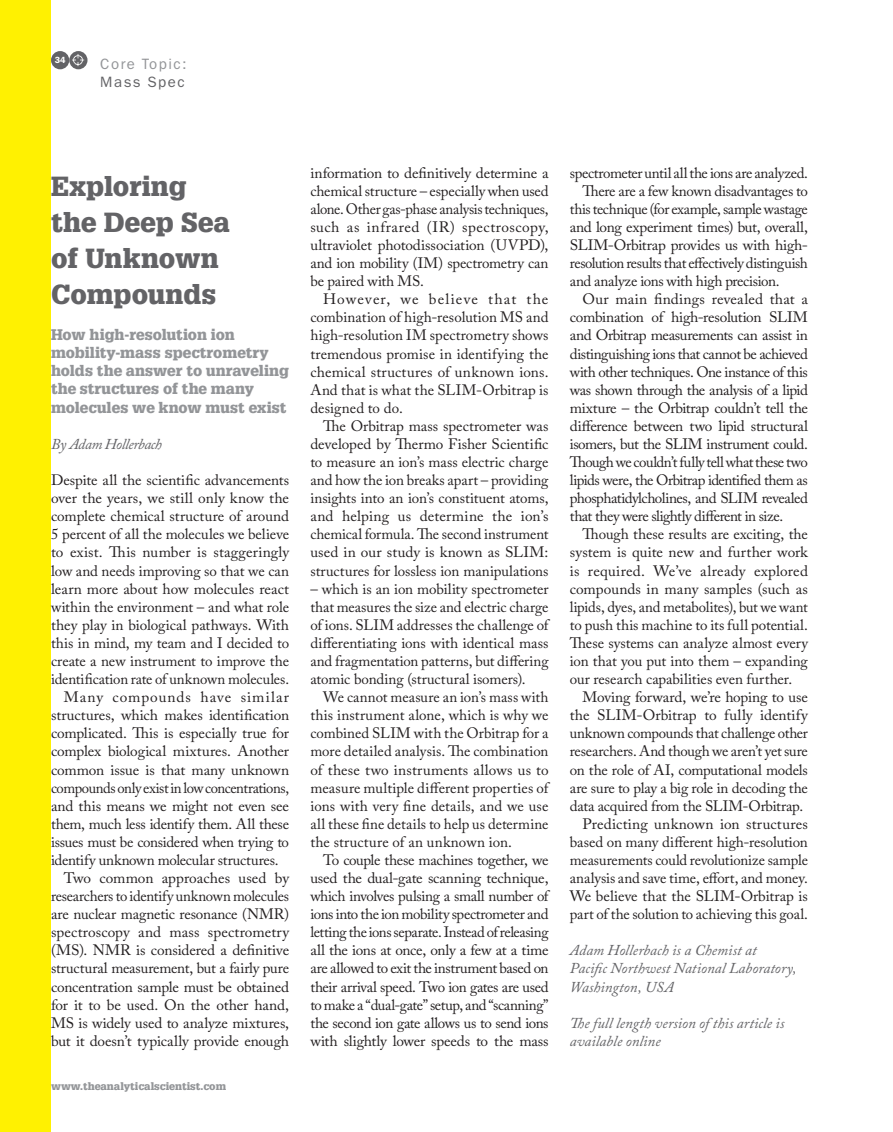
<style>
.page{position:relative;width:893px;height:1132px;background:#fff}
.page>*{position:absolute;margin:0;border:0;box-sizing:border-box;transform-origin:0 0}
.UF-Head{font:900 27px/36.2px "Glypha LT Std";letter-spacing:.005em;color:#636366}
.Copy_-_indent{font:15px/18px "Adobe Caslon Pro";letter-spacing:-.01em;color:#231f20;text-align:justify}
.UF-Subhead-H6_-_50{font:900 15px/18px "Glypha LT Std";color:#939598}
.About_Author{font:italic 15px/18px "Adobe Caslon Pro";letter-spacing:.005em;color:#636366}
.Copy_-_indent-2{font:italic 15px/18px "Adobe Caslon Pro";letter-spacing:.005em;color:#636366}
.Body{font:15px/18px "ITC Franklin Gothic Std";letter-spacing:.1em;color:#939598}
.UF-Subhead-H6_-_50-2{font:italic 15px "Adobe Caslon Pro";letter-spacing:-.03em;color:#636366}
.t1{font:900 10.5px "Glypha LT Std";color:#939598}
.t2{font:600 9px "ITC Franklin Gothic Std";color:#fff}
.s1{color:#636366}
</style>
<div class="page">
<div style="left:51px;top:51px;width:18px;height:18px;background:#636366;border-radius:50%"></div>
<svg style="left:69px;top:51px;width:19px;height:18px"></svg>
<svg style="left:72px;top:54px;width:13px;height:13px"></svg>
<div style="left:0;top:0;width:51px;height:1131px;background:#fff101"></div>
<p class="t2" style="left:55px;top:55px;width:12px">34</p>
<p class="Body" style="left:100px;top:55px;width:88px">Core Topic:<br><span class="s1">Mass Spec</span></p>
<h4 class="UF-Head" style="left:51px;top:168px;width:180px">Exploring the Deep Sea of Unknown<br>Compounds</h4>
<p class="UF-Subhead-H6_-_50" style="left:51px;top:326px;width:240px">How high-resolution ion mobility-mass spectrometry holds the answer to unraveling the structures of the many molecules we know must exist</p>
<p class="UF-Subhead-H6_-_50-2" style="left:51px;top:435px;width:112px">By Adam Hollerbach</p>
<p class="Copy_-_indent" style="left:51px;top:471px;width:240px">Despite all the scientific advancements over the years, we still only know the complete chemical structure of around 5 percent of all the molecules we believe to exist. This number is staggeringly low and needs improving so that we can learn more about how molecules react within the environment – and what role they play in biological pathways. With this in mind, my team and I decided to create a new instrument to improve the identification rate of unknown molecules.</p>
<p class="Copy_-_indent" style="left:51px;top:687px;width:240px;text-indent:13px">Many compounds have similar structures, which makes identification complicated. This is especially true for complex biological mixtures. Another common issue is that many unknown compounds only exist in low concentrations, and this means we might not even see them, much less identify them. All these issues must be considered when trying to identify unknown molecular structures.</p>
<p class="Copy_-_indent" style="left:51px;top:868px;width:240px;text-indent:13px">Two common approaches used by researchers to identify unknown molecules are nuclear magnetic resonance (NMR) spectroscopy and mass spectrometry (MS). NMR is considered a definitive structural measurement, but a fairly pure concentration sample must be obtained for it to be used. On the other hand, MS is widely used to analyze mixtures, but it doesn’t typically provide enough</p>
<p class="t1" style="left:51px;top:1078px;width:176px">www.theanalyticalscientist.com</p>
<p class="Copy_-_indent" style="left:310px;top:163px;width:240px">information to definitively determine a chemical structure – especially when used alone. Other gas-phase analysis techniques, such as infrared (IR) spectroscopy, ultraviolet photodissociation (UVPD), and ion mobility (IM) spectrometry can be paired with MS.</p>
<p class="Copy_-_indent" style="left:310px;top:290px;width:240px;text-indent:13px">However, we believe that the combination of high-resolution MS and high-resolution IM spectrometry shows tremendous promise in identifying the chemical structures of unknown ions.<br>And that is what the SLIM-Orbitrap is designed to do.</p>
<p class="Copy_-_indent" style="left:310px;top:416px;width:240px;text-indent:13px">The Orbitrap mass spectrometer was developed by Thermo Fisher Scientific to measure an ion’s mass electric charge and how the ion breaks apart – providing insights into an ion’s constituent atoms, and helping us determine the ion’s chemical formula. The second instrument used in our study is known as SLIM: structures for lossless ion manipulations</p>
<p class="Copy_-_indent" style="left:310px;top:579px;width:240px">– which is an ion mobility spectrometer that measures the size and electric charge of ions. SLIM addresses the challenge of differentiating ions with identical mass and fragmentation patterns, but differing atomic bonding (structural isomers).</p>
<p class="Copy_-_indent" style="left:310px;top:687px;width:240px;text-indent:13px">We cannot measure an ion’s mass with this instrument alone, which is why we combined SLIM with the Orbitrap for a more detailed analysis. The combination of these two instruments allows us to measure multiple different properties of ions with very fine details, and we use all these fine details to help us determine the structure of an unknown ion.</p>
<p class="Copy_-_indent" style="left:310px;top:850px;width:240px;text-indent:13px">To couple these machines together, we used the dual-gate scanning technique, which involves pulsing a small number of ions into the ion mobility spectrometer and letting the ions separate. Instead of releasing all the ions at once, only a few at a time are allowed to exit the instrument based on their arrival speed. Two ion gates are used to make a “dual-gate” setup, and “scanning” the second ion gate allows us to send ions with slightly lower speeds to the mass</p>
<p class="Copy_-_indent" style="left:570px;top:163px;width:240px">spectrometer until all the ions are analyzed.</p>
<p class="Copy_-_indent" style="left:570px;top:181px;width:240px;text-indent:13px">There are a few known disadvantages to this technique (for example, sample wastage and long experiment times) but, overall, SLIM-Orbitrap provides us with high&shy;resolution results that effectively distinguish and analyze ions with high precision.</p>
<p class="Copy_-_indent" style="left:570px;top:290px;width:240px;text-indent:13px">Our main findings revealed that a combination of high-resolution SLIM and Orbitrap measurements can assist in distinguishing ions that cannot be achieved with other techniques. One instance of this was shown through the analysis of a lipid mixture – the Orbitrap couldn’t tell the difference between two lipid structural isomers, but the SLIM instrument could.<br>Though we couldn’t fully tell what these two lipids were, the Orbitrap identified them as phosphatidylcholines, and SLIM revealed that they were slightly different in size.</p>
<p class="Copy_-_indent" style="left:570px;top:525px;width:240px;text-indent:13px">Though these results are exciting, the system is quite new and further work is required. We’ve already explored compounds in many samples (such as lipids, dyes, and metabolites), but we want to push this machine to its full potential.<br>These systems can analyze almost every ion that you put into them – expanding our research capabilities even further.</p>
<p class="Copy_-_indent" style="left:570px;top:687px;width:240px;text-indent:13px">Moving forward, we’re hoping to use the SLIM-Orbitrap to fully identify unknown compounds that challenge other researchers. And though we aren’t yet sure on the role of AI, computational models are sure to play a big role in decoding the data acquired from the SLIM-Orbitrap.</p>
<p class="Copy_-_indent" style="left:570px;top:814px;width:240px;text-indent:13px">Predicting unknown ion structures based on many different high-resolution measurements could revolutionize sample analysis and save time, effort, and money.<br>We believe that the SLIM-Orbitrap is part of the solution to achieving this goal.</p>
<p class="About_Author" style="left:570px;top:940px;width:228px">Adam Hollerbach is a Chemist at<br>Pacific Northwest National Laboratory,<br>Washington, USA</p>
<p class="Copy_-_indent-2" style="left:570px;top:1013px;width:216px">The full length version of this article is available online</p>
</div>
